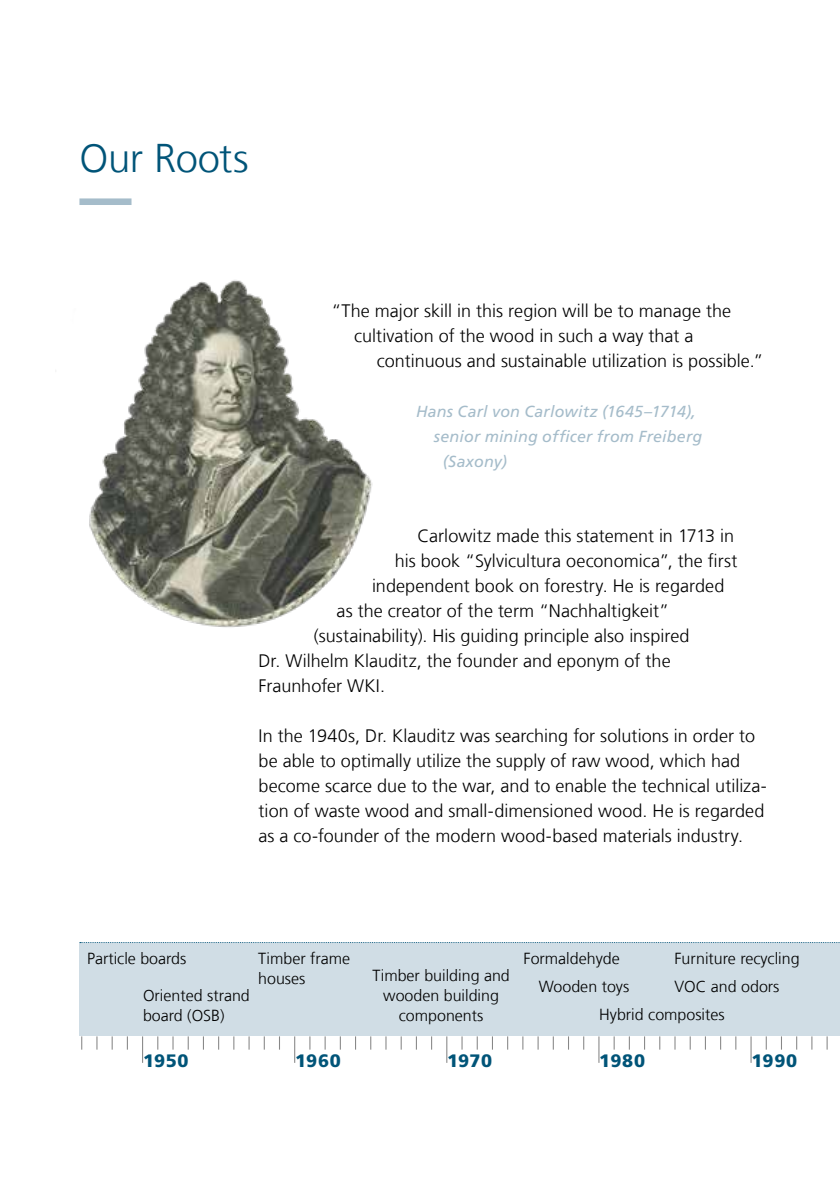
<style>
.page{position:relative;width:840px;height:1191px;background:#fff}
.page>*{position:absolute;margin:0;border:0;box-sizing:border-box;transform-origin:0 0}
.t1{font:300 40px "Frutiger LT Com";letter-spacing:-.01em;color:#005478}
.t2{font:300 18px/25px "Frutiger LT Com";letter-spacing:.005em;color:#000}
.t3{font:900 18px "Frutiger LT Com";letter-spacing:.035em;color:#005478}
.t4{font:300 16px/20px "Frutiger LT Com";color:#000}
.t5{font:italic 16px "Frutiger LT Com";letter-spacing:.01em;color:#a5bcca}
</style>
<div class="page">
<img style="left:89px;top:280px;width:284px;height:348px">
<div style="left:80px;top:942px;width:759px;height:94px;background:#d0dde5"></div>
<svg style="left:80px;top:942px;width:760px;height:1px"></svg>
<svg style="left:81px;top:1036px;width:1px;height:13px"></svg>
<svg style="left:96px;top:1036px;width:1px;height:13px"></svg>
<svg style="left:112px;top:1036px;width:1px;height:13px"></svg>
<svg style="left:127px;top:1036px;width:1px;height:13px"></svg>
<svg style="left:142px;top:1036px;width:1px;height:26px"></svg>
<svg style="left:157px;top:1036px;width:1px;height:13px"></svg>
<svg style="left:172px;top:1036px;width:1px;height:13px"></svg>
<svg style="left:188px;top:1036px;width:1px;height:13px"></svg>
<svg style="left:203px;top:1036px;width:1px;height:13px"></svg>
<svg style="left:218px;top:1036px;width:1px;height:13px"></svg>
<svg style="left:233px;top:1036px;width:1px;height:13px"></svg>
<svg style="left:248px;top:1036px;width:1px;height:13px"></svg>
<svg style="left:264px;top:1036px;width:1px;height:13px"></svg>
<svg style="left:279px;top:1036px;width:1px;height:13px"></svg>
<svg style="left:294px;top:1036px;width:1px;height:26px"></svg>
<svg style="left:309px;top:1036px;width:1px;height:13px"></svg>
<svg style="left:324px;top:1036px;width:1px;height:13px"></svg>
<svg style="left:339px;top:1036px;width:1px;height:13px"></svg>
<svg style="left:355px;top:1036px;width:1px;height:13px"></svg>
<svg style="left:370px;top:1036px;width:1px;height:13px"></svg>
<svg style="left:385px;top:1036px;width:1px;height:13px"></svg>
<svg style="left:400px;top:1036px;width:1px;height:13px"></svg>
<svg style="left:415px;top:1037px;width:1px;height:12px"></svg>
<svg style="left:431px;top:1036px;width:1px;height:13px"></svg>
<svg style="left:446px;top:1036px;width:1px;height:26px"></svg>
<svg style="left:461px;top:1036px;width:1px;height:13px"></svg>
<svg style="left:476px;top:1036px;width:1px;height:13px"></svg>
<svg style="left:507px;top:1036px;width:1px;height:13px"></svg>
<svg style="left:522px;top:1036px;width:1px;height:13px"></svg>
<svg style="left:537px;top:1036px;width:1px;height:13px"></svg>
<svg style="left:552px;top:1036px;width:1px;height:13px"></svg>
<svg style="left:583px;top:1036px;width:1px;height:13px"></svg>
<svg style="left:598px;top:1036px;width:1px;height:26px"></svg>
<svg style="left:613px;top:1036px;width:1px;height:13px"></svg>
<svg style="left:628px;top:1036px;width:1px;height:13px"></svg>
<svg style="left:659px;top:1036px;width:1px;height:13px"></svg>
<svg style="left:674px;top:1036px;width:1px;height:13px"></svg>
<svg style="left:689px;top:1036px;width:1px;height:13px"></svg>
<svg style="left:704px;top:1037px;width:1px;height:12px"></svg>
<svg style="left:735px;top:1036px;width:1px;height:13px"></svg>
<svg style="left:750px;top:1036px;width:1px;height:26px"></svg>
<svg style="left:765px;top:1036px;width:1px;height:13px"></svg>
<svg style="left:811px;top:1036px;width:1px;height:13px"></svg>
<svg style="left:826px;top:1036px;width:1px;height:13px"></svg>
<svg style="left:79px;top:198px;width:53px;height:7px"></svg>
<h1 class="t1" style="left:79px;top:135px;width:171px">Our Roots</h1>
<p class="t2" style="left:354px;top:298px;width:378px;text-indent:-23px">“The major skill in this region will be to manage the cultivation of the wood in such a way that a</p>
<p class="t2" style="left:377px;top:348px;width:387px">continuous and sustainable utilization is possible.”</p>
<p class="t5" style="left:416px;top:402px;width:281px">Hans Carl von Carlowitz (1645–1714),</p>
<p class="t5" style="left:433px;top:427px;width:270px">senior mining officer from Freiberg</p>
<p class="t5" style="left:442px;top:452px;width:66px">(Saxony)</p>
<p class="t2" style="left:417px;top:523px;width:318px">Carlowitz made this statement in 1713 in</p>
<p class="t2" style="left:394px;top:548px;width:344px">his book “Sylvicultura oeconomica”, the first</p>
<p class="t2" style="left:372px;top:573px;width:354px">independent book on forestry. He is regarded</p>
<p class="t2" style="left:336px;top:598px;width:334px">as the creator of the term “Nachhaltigkeit”</p>
<p class="t2" style="left:314px;top:623px;width:377px">(sustainability). His guiding principle also inspired</p>
<p class="t2" style="left:258px;top:648px;width:413px">Dr. Wilhelm Klauditz, the founder and eponym of the</p>
<p class="t2" style="left:258px;top:673px;width:128px">Fraunhofer WKI.</p>
<p class="t2" style="left:258px;top:723px;width:509px">In the 1940s, Dr. Klauditz was searching for solutions in order to be able to optimally utilize the supply of raw wood, which had become scarce due to the war, and to enable the technical utiliza&shy;tion of waste wood and small-dimensioned wood. He is regarded as a co-founder of the modern wood-based materials industry.</p>
<p class="t4" style="left:258px;top:948px;width:93px">Timber frame houses</p>
<p class="t4" style="left:523px;top:948px;width:97px">Formaldehyde</p>
<p class="t4" style="left:674px;top:948px;width:127px">Furniture recycling</p>
<p class="t4" style="left:87px;top:948px;width:101px">Particle boards</p>
<p class="t4" style="left:372px;top:966px;width:139px;text-align:center">Timber building and wooden building components</p>
<p class="t4" style="left:674px;top:976px;width:106px">VOC and odors</p>
<p class="t3" style="left:447px;top:1050px;width:47px">1970</p>
<p class="t4" style="left:538px;top:976px;width:92px">Wooden toys</p>
<p class="t4" style="left:599px;top:1004px;width:127px">Hybrid composites</p>
<p class="t4" style="left:143px;top:985px;width:108px">Oriented strand board (OSB)</p>
<p class="t3" style="left:143px;top:1050px;width:47px">1950</p>
<p class="t3" style="left:295px;top:1050px;width:47px">1960</p>
<p class="t3" style="left:599px;top:1050px;width:47px">1980</p>
<p class="t3" style="left:751px;top:1050px;width:47px">1990</p>
</div>
